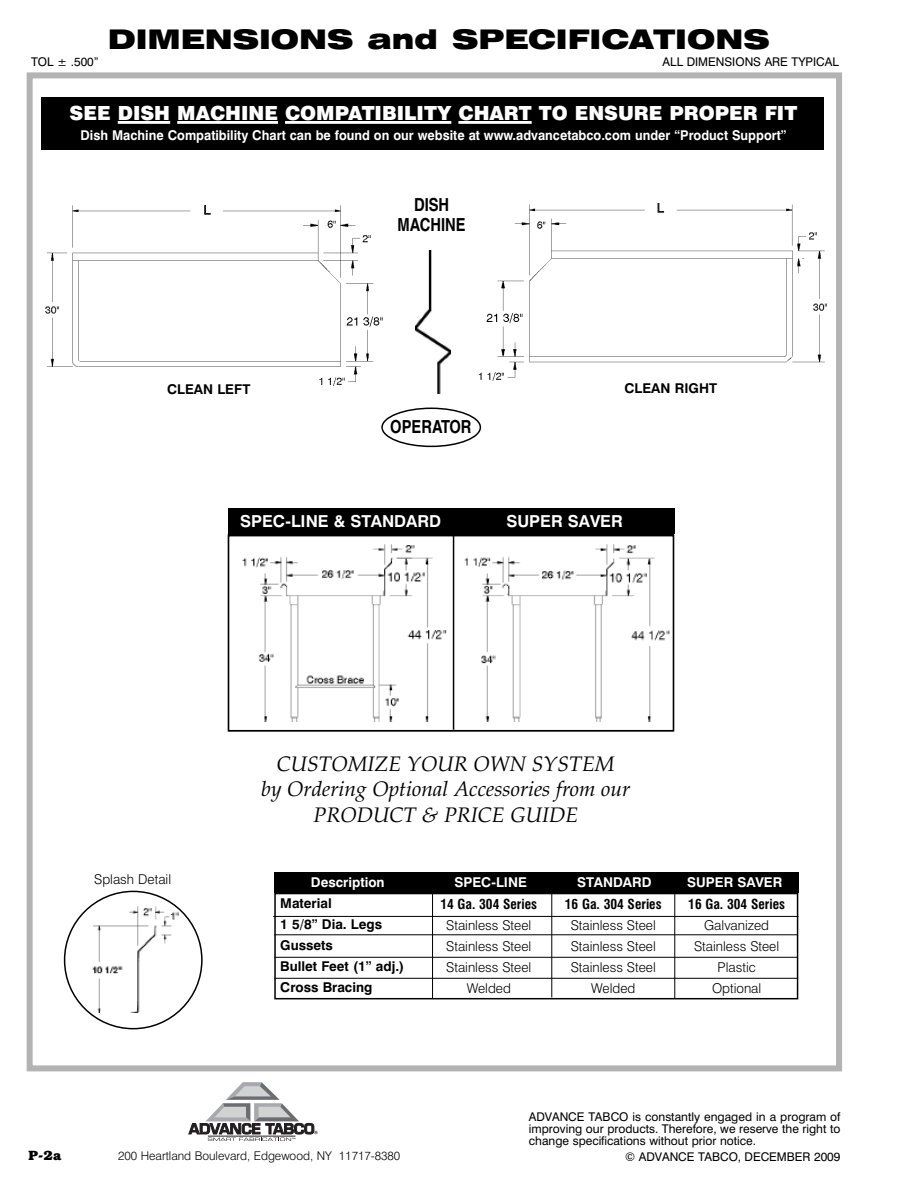
<style>
.page{position:relative;width:918px;height:1188px;background:#fff}
.page>*{position:absolute;margin:0;border:0;box-sizing:border-box;transform-origin:0 0}
.t1{font:900 expanded 27px "Swiss 721 BT";color:#000}
.t2{font:italic 21px/25.5px "Palatino";color:#000;text-align:center}
.t3{font:900 19.5px "Swiss 721 BT";color:#fff}
.t4{font:700 condensed 18px/19.5px "Helvetica";color:#000;text-align:center}
.t5{font:700 16.5px "Swiss 721 BT";color:#fff}
.t6{font:300 13.5px/21px "Swiss 721 BT";color:#000;text-align:center}
.t7{font:700 13.5px "Swiss 721 BT";color:#fff;scale:.95 1}
.t8{font:700 13.5px/21px "Swiss 721 BT";color:#000}
.t9{font:700 condensed 13.5px "Swiss 721 BT";color:#000}
.t10{font:700 13.5px "Swiss 721 BT";color:#fff}
.t11{font:700 13.5px "Bookman";color:#000}
.t12{font:12px/12px "Swiss 721 BT";color:#000;text-align:justify}
.t13{font:300 12px "Swiss 721 BT";color:#000}
</style>
<div class="page">
<div style="left:27px;top:72px;width:815px;height:999px;border:6px solid #b3b3b3"></div>
<img style="left:46px;top:205px;width:337px;height:180px">
<img style="left:479px;top:203px;width:347px;height:177px">
<svg style="left:381px;top:408px;width:100px;height:39px"></svg>
<img style="left:243px;top:545px;width:427px;height:176px">
<div style="left:228px;top:535px;width:446px;height:196px;border:2px solid #000"></div>
<hr style="left:453px;top:534px;width:1px;height:196px;background:#000">
<div style="left:228px;top:509px;width:446px;height:25px;background:#000"></div>
<svg style="left:64px;top:891px;width:139px;height:138px"></svg>
<div style="left:274px;top:893px;width:524px;height:106px;border:2px solid #000"></div>
<div style="left:274px;top:873px;width:524px;height:20px;background:#000"></div>
<hr style="left:273px;top:916px;width:526px;height:1px;background:#000">
<hr style="left:274px;top:935px;width:523px;height:1px;background:#000">
<hr style="left:274px;top:957px;width:523px;height:1px;background:#000">
<hr style="left:274px;top:978px;width:523px;height:1px;background:#000">
<hr style="left:432px;top:888px;width:1px;height:111px;background:#000">
<hr style="left:552px;top:885px;width:1px;height:112px;background:#000">
<hr style="left:675px;top:889px;width:1px;height:110px;background:#000">
<img style="left:416px;top:251px;width:35px;height:143px">
<svg style="left:189px;top:1082px;width:129px;height:59px"></svg>
<div style="left:41px;top:98px;width:783px;height:52px;background:#000"></div>
<hr style="left:118px;top:121px;width:52px;height:3px;background:#fff">
<hr style="left:177px;top:121px;width:101px;height:3px;background:#fff">
<hr style="left:285px;top:121px;width:166px;height:3px;background:#fff">
<hr style="left:458px;top:121px;width:74px;height:3px;background:#fff">
<h1 class="t1" style="left:108px;top:24px;width:664px">DIMENSIONS and SPECIFICATIONS</h1>
<p class="t12" style="left:31px;top:57px;width:69px">TOL ± .500”</p>
<p class="t12" style="left:663px;top:57px;width:178px">ALL DIMENSIONS ARE TYPICAL</p>
<h3 class="t3" style="left:70px;top:106px;width:729px">SEE DISH MACHINE COMPATIBILITY CHART TO ENSURE PROPER FIT</h3>
<p class="t7" style="left:81px;top:130px;width:745px">Dish Machine Compatibility Chart can be found on our website at www.advancetabco.com under “Product Support”</p>
<h3 class="t4" style="left:398px;top:197px;width:70px">DISH<br>MACHINE</h3>
<p class="t8" style="left:167px;top:380px;width:85px">CLEAN LEFT</p>
<p class="t8" style="left:625px;top:379px;width:94px">CLEAN RIGHT</p>
<h3 class="t4" style="left:390px;top:419px;width:83px">OPERATOR</h3>
<h3 class="t5" style="left:240px;top:515px;width:203px">SPEC-LINE &amp; STANDARD</h3>
<h3 class="t5" style="left:506px;top:515px;width:118px">SUPER SAVER</h3>
<p class="t6" style="left:94px;top:870px;width:78px">Splash Detail</p>
<h2 class="t2" style="left:261px;top:753px;width:371px">CUSTOMIZE YOUR OWN SYSTEM<br>by Ordering Optional Accessories from our<br>PRODUCT &amp; PRICE GUIDE</h2>
<p class="t10" style="left:311px;top:877px;width:75px">Description</p>
<p class="t10" style="left:454px;top:877px;width:74px">SPEC-LINE</p>
<p class="t10" style="left:577px;top:877px;width:76px">STANDARD</p>
<p class="t10" style="left:687px;top:877px;width:97px">SUPER SAVER</p>
<p class="t8" style="left:280px;top:895px;width:125px">Material<br>1 5/8” Dia. Legs<br>Gussets<br>Bullet Feet (1” adj.)<br>Cross Bracing</p>
<p class="t9" style="left:440px;top:897px;width:98px">14 Ga. 304 Series</p>
<p class="t6" style="left:446px;top:916px;width:87px">Stainless Steel<br>Stainless Steel<br>Stainless Steel<br>Welded</p>
<p class="t9" style="left:565px;top:896px;width:98px">16 Ga. 304 Series</p>
<p class="t6" style="left:571px;top:916px;width:87px">Stainless Steel<br>Stainless Steel<br>Stainless Steel<br>Welded</p>
<p class="t9" style="left:688px;top:896px;width:98px">16 Ga. 304 Series</p>
<p class="t6" style="left:694px;top:916px;width:87px">Galvanized<br>Stainless Steel<br>Plastic<br>Optional</p>
<p class="t11" style="left:28px;top:1151px;width:35px">P-2a</p>
<p class="t13" style="left:118px;top:1151px;width:284px">200 Heartland Boulevard, Edgewood, NY 11717-8380</p>
<p class="t12" style="left:529px;top:1112px;width:313px">ADVANCE TABCO is constantly engaged in a program of improving our products. Therefore, we reserve the right to change specifications without prior notice.</p>
<p class="t12" style="left:625px;top:1152px;width:217px">© ADVANCE TABCO, DECEMBER 2009</p>
</div>
